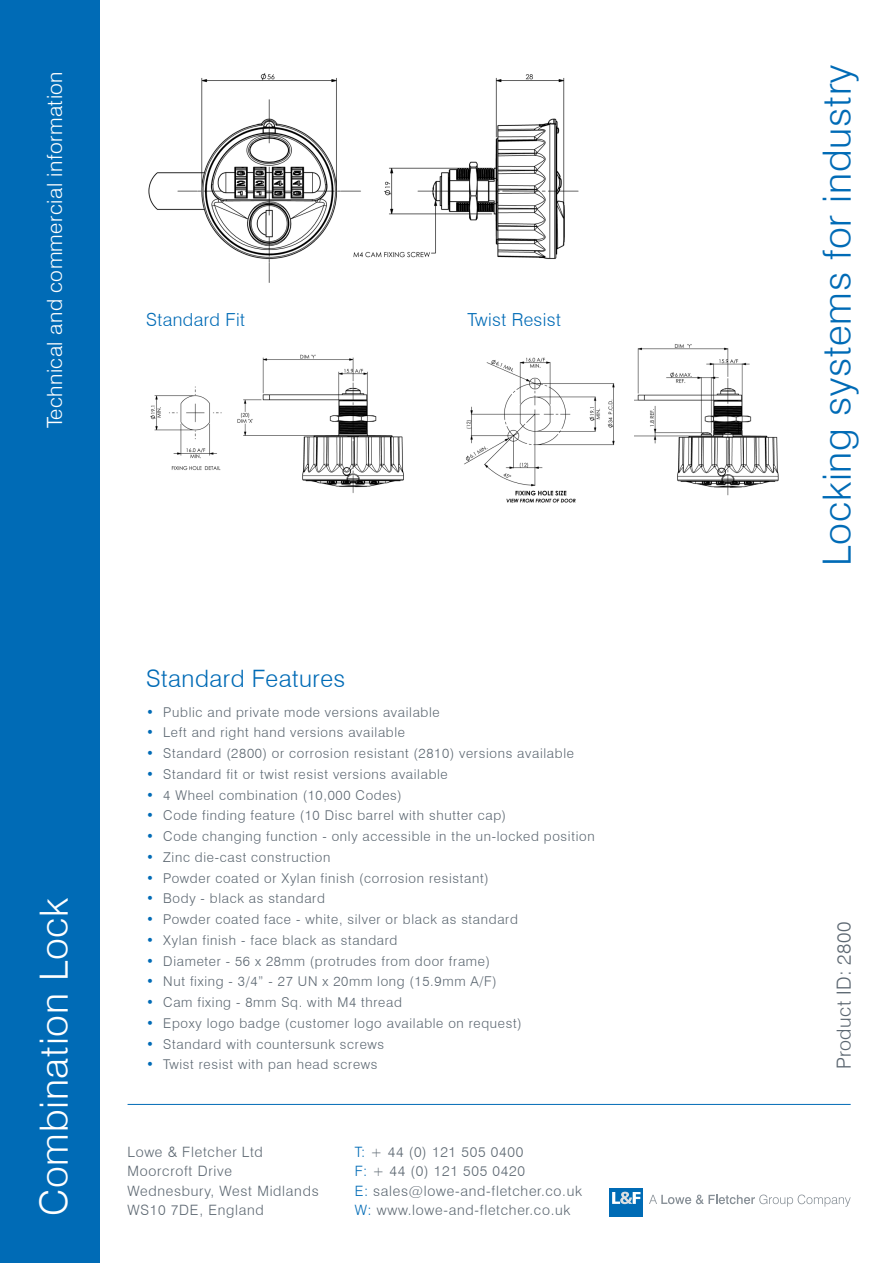
<style>
.page{position:relative;width:893px;height:1263px;background:#fff}
.page>*{position:absolute;margin:0;border:0;box-sizing:border-box;transform-origin:0 0}
.t1{font:300 39px "Swiss 721 BT";letter-spacing:.02em;color:#006bb6}
.t2{font:300 39px "Swiss 721 BT";letter-spacing:.02em;color:#fff}
.t3{font:300 24px "Swiss 721 BT";letter-spacing:.02em;color:#006bb6}
.t4{font:300 21px "Swiss 721 BT";letter-spacing:.02em;color:#fff}
.t5{font:300 19.5px "Swiss 721 BT";letter-spacing:.02em;color:#5c6771}
.t6{font:300 18px "Swiss 721 BT";letter-spacing:.02em;color:#006bb6}
.t7{font:300 14.25px/19.5px "Swiss 721 BT";letter-spacing:.05em;color:#5c6771}
.t8{font:300 13.5px "Swiss 721 BT";letter-spacing:.05em;color:#5c6771}
.s1{color:#006bb6}
</style>
<div class="page">
<div style="left:0;top:0;width:100px;height:1263px;background:#006bb6"></div>
<hr style="left:128px;top:1104px;width:723px;height:1px;background:#006bb6">
<svg style="left:649px;top:1194px;width:202px;height:13px"></svg>
<div style="left:609px;top:1188px;width:34px;height:28px;background:#006bb5"></div>
<svg style="left:612px;top:1192px;width:28px;height:12px"></svg>
<img style="left:148px;top:73px;width:431px;height:210px">
<img style="left:150px;top:386px;width:72px;height:85px">
<img style="left:237px;top:354px;width:167px;height:139px">
<img style="left:464px;top:357px;width:151px;height:146px">
<img style="left:635px;top:344px;width:144px;height:152px">
<p class="t4" style="left:42px;top:428px;width:359px;rotate:-90deg">Technical and commercial information</p>
<p class="t6" style="left:146px;top:309px;width:100px">Standard Fit</p>
<p class="t6" style="left:468px;top:309px;width:95px">Twist Resist</p>
<p class="t2" style="left:30px;top:1216px;width:320px;rotate:-90deg">Combination Lock</p>
<p class="t3" style="left:146px;top:664px;width:201px">Standard Features</p>
<p class="t8" style="left:146px;top:703px;width:295px"><span class="s1">•</span> Public and private mode versions available</p>
<p class="t8" style="left:146px;top:724px;width:260px"><span class="s1">•</span> Left and right hand versions available</p>
<p class="t8" style="left:146px;top:745px;width:429px"><span class="s1">•</span> Standard (2800) or corrosion resistant (2810) versions available</p>
<p class="t8" style="left:146px;top:766px;width:303px"><span class="s1">•</span> Standard fit or twist resist versions available</p>
<p class="t8" style="left:146px;top:786px;width:257px"><span class="s1">•</span> 4 Wheel combination (10,000 Codes)</p>
<p class="t8" style="left:146px;top:807px;width:361px"><span class="s1">•</span> Code finding feature (10 Disc barrel with shutter cap)</p>
<p class="t8" style="left:146px;top:828px;width:450px"><span class="s1">•</span> Code changing function - only accessible in the un-locked position</p>
<p class="t8" style="left:146px;top:849px;width:186px"><span class="s1">•</span> Zinc die-cast construction</p>
<p class="t8" style="left:146px;top:870px;width:344px"><span class="s1">•</span> Powder coated or Xylan finish (corrosion resistant)</p>
<p class="t8" style="left:146px;top:890px;width:180px"><span class="s1">•</span> Body - black as standard</p>
<p class="t8" style="left:146px;top:911px;width:373px"><span class="s1">•</span> Powder coated face - white, silver or black as standard</p>
<p class="t8" style="left:146px;top:932px;width:253px"><span class="s1">•</span> Xylan finish - face black as standard</p>
<p class="t8" style="left:146px;top:953px;width:345px"><span class="s1">•</span> Diameter - 56 x 28mm (protrudes from door frame)</p>
<p class="t8" style="left:146px;top:973px;width:352px"><span class="s1">•</span> Nut fixing - 3/4” - 27 UN x 20mm long (15.9mm A/F)</p>
<p class="t8" style="left:146px;top:994px;width:257px"><span class="s1">•</span> Cam fixing - 8mm Sq. with M4 thread</p>
<p class="t8" style="left:146px;top:1015px;width:377px"><span class="s1">•</span> Epoxy logo badge (customer logo available on request)</p>
<p class="t8" style="left:146px;top:1036px;width:239px"><span class="s1">•</span> Standard with countersunk screws</p>
<p class="t8" style="left:146px;top:1056px;width:233px"><span class="s1">•</span> Twist resist with pan head screws</p>
<p class="t7" style="left:128px;top:1142px;width:137px">Lowe &amp; Fletcher Ltd<br>Moorcroft Drive</p>
<p class="t7" style="left:128px;top:1181px;width:193px">Wednesbury, West Midlands</p>
<p class="t7" style="left:128px;top:1200px;width:138px">WS10 7DE, England</p>
<p class="t7" style="left:355px;top:1142px;width:170px"><span class="s1">T:</span> + 44 (0) 121 505 0400</p>
<p class="t7" style="left:355px;top:1161px;width:172px"><span class="s1">F:</span> + 44 (0) 121 505 0420</p>
<p class="t7" style="left:355px;top:1181px;width:229px"><span class="s1">E:</span> sales@lowe-and-fletcher.co.uk</p>
<p class="t7" style="left:355px;top:1200px;width:217px"><span class="s1">W:</span> www.lowe-and-fletcher.co.uk</p>
<p class="t1" style="left:813px;top:566px;width:503px;rotate:-90deg">Locking systems for industry</p>
<p class="t5" style="left:832px;top:1069px;width:149px;rotate:-90deg">Product ID: 2800</p>
</div>
